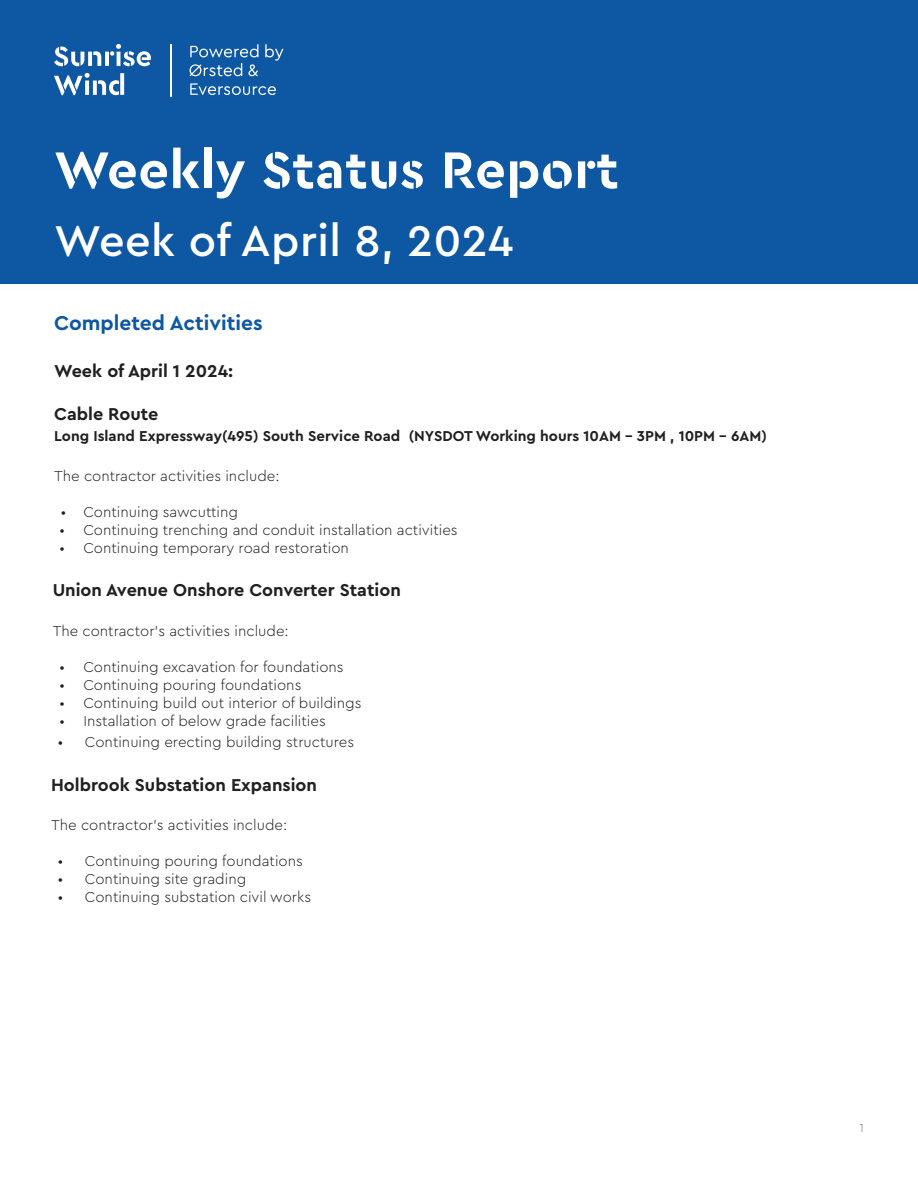
<style>
.page{position:relative;width:918px;height:1188px;background:#fff}
.page>*{position:absolute;margin:0;border:0;box-sizing:border-box;transform-origin:0 0}
._01_Page_Head{font:700 54px "Cera Stencil PRO";letter-spacing:.01em;color:#fff}
._01_Page_Head-2{font:500 45px "Cera Pro";letter-spacing:.01em;color:#fff}
.t1{font:700 21px "Cera Pro";color:#0e57a3}
.t2{font:700 18px "Cera Pro";color:#231f20}
.t3{font:300 15px "Cera Pro";color:#231f20}
.t4{font:700 15px "Cera Pro";color:#231f20}
.t5{font:100 12px "Cera Pro";color:#231f20}
.s1{font-size:27px;color:#0e57a3}
</style>
<div class="page">
<div style="left:0;top:0;width:918px;height:284px;background:#0e57a3"></div>
<svg style="left:54px;top:44px;width:97px;height:22px"></svg>
<svg style="left:54px;top:73px;width:70px;height:22px"></svg>
<svg style="left:190px;top:44px;width:68px;height:13px"></svg>
<svg style="left:265px;top:44px;width:19px;height:17px"></svg>
<svg style="left:189px;top:63px;width:53px;height:13px"></svg>
<svg style="left:248px;top:64px;width:10px;height:12px"></svg>
<svg style="left:190px;top:83px;width:86px;height:12px"></svg>
<hr style="left:170px;top:44px;width:1px;height:53px;background:#fff">
<p class="_01_Page_Head" style="left:54px;top:134px;width:566px">Weekly Status Report</p>
<p class="_01_Page_Head-2" style="left:54px;top:211px;width:576px">Week of April 8, 2024 <span class="s1">31, 2022</span></p>
<p class="t1" style="left:54px;top:309px;width:210px">Completed Activities</p>
<p class="t2" style="left:54px;top:359px;width:180px">Week of April 1 2024:</p>
<p class="t2" style="left:54px;top:402px;width:106px">Cable Route</p>
<p class="t4" style="left:54px;top:426px;width:714px">Long Island Expressway(495) South Service Road (NYSDOT Working hours 10AM - 3PM , 10PM - 6AM)</p>
<p class="t3" style="left:54px;top:466px;width:227px">The contractor activities include:</p>
<p class="t3" style="left:61px;top:502px;width:179px">• Continuing sawcutting</p>
<p class="t3" style="left:59px;top:520px;width:400px">• Continuing trenching and conduit installation activities</p>
<p class="t3" style="left:59px;top:538px;width:291px">• Continuing temporary road restoration</p>
<p class="t2" style="left:53px;top:578px;width:350px">Union Avenue Onshore Converter Station</p>
<p class="t3" style="left:53px;top:621px;width:238px">The contractor’s activities include:</p>
<p class="t3" style="left:59px;top:657px;width:286px">• Continuing excavation for foundations</p>
<p class="t3" style="left:59px;top:675px;width:244px">• Continuing pouring foundations</p>
<p class="t3" style="left:59px;top:693px;width:304px">• Continuing build out interior of buildings</p>
<p class="t3" style="left:59px;top:711px;width:268px">• Installation of below grade facilities</p>
<p class="t3" style="left:58px;top:732px;width:298px">• Continuing erecting building structures</p>
<p class="t2" style="left:51px;top:773px;width:267px">Holbrook Substation Expansion</p>
<p class="t3" style="left:51px;top:815px;width:238px">The contractor’s activities include:</p>
<p class="t3" style="left:58px;top:851px;width:247px">• Continuing pouring foundations</p>
<p class="t3" style="left:58px;top:869px;width:190px">• Continuing site grading</p>
<p class="t3" style="left:58px;top:887px;width:255px">• Continuing substation civil works</p>
<p class="t5" style="left:860px;top:1120px;width:6px">1</p>
</div>
